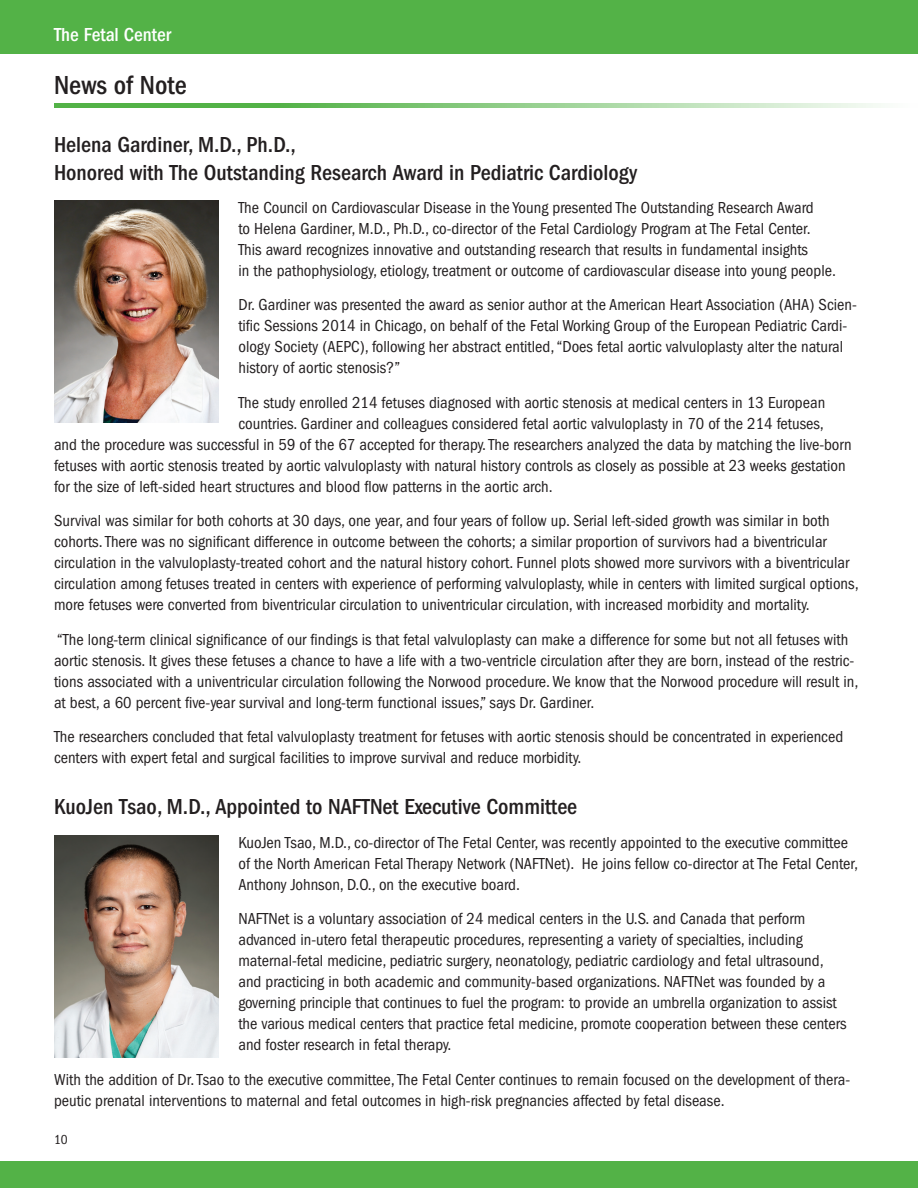
<style>
.page{position:relative;width:918px;height:1188px;background:#fff}
.page>*{position:absolute;margin:0;border:0;box-sizing:border-box;transform-origin:0 0}
.t1{font:500 condensed 27px "Franklin Gothic";color:#231f20}
.t2{font:500 condensed 22.5px/28.5px "Franklin Gothic";color:#231f20}
.t3{font:500 condensed 19.5px "Franklin Gothic";color:#fff}
.t4{font:condensed 16.5px/21px "Franklin Gothic";color:#231f20}
.t5{font:condensed 13.5px "Franklin Gothic";color:#231f20}
</style>
<div class="page">
<div style="left:0;top:0;width:918px;height:54px;background:#53b247"></div>
<img style="left:54px;top:836px;width:164px;height:221px">
<img style="left:54px;top:200px;width:164px;height:222px">
<svg style="left:54px;top:104px;width:827px;height:4px;background:#8ecc86"></svg>
<div style="left:0;top:1161px;width:918px;height:27px;background:#53b247"></div>
<p class="t3" style="left:54px;top:24px;width:119px">The Fetal Center</p>
<p class="t1" style="left:54px;top:70px;width:134px">News of Note</p>
<p class="t2" style="left:54px;top:130px;width:585px">Helena Gardiner, M.D., Ph.D.,<br>Honored with The Outstanding Research Award in Pediatric Cardiology</p>
<p class="t4" style="left:238px;top:197px;width:599px">The Council on Cardiovascular Disease in the Young presented The Outstanding Research Award<br>to Helena Gardiner, M.D., Ph.D., co-director of the Fetal Cardiology Program at The Fetal Center.<br>This award recognizes innovative and outstanding research that results in fundamental insights<br>in the pathophysiology, etiology, treatment or outcome of cardiovascular disease into young people.</p>
<p class="t4" style="left:238px;top:294px;width:620px">Dr. Gardiner was presented the award as senior author at the American Heart Association (AHA) Scien&shy;tific Sessions 2014 in Chicago, on behalf of the Fetal Working Group of the European Pediatric Cardi&shy;ology Society (AEPC), following her abstract entitled, “Does fetal aortic valvuloplasty alter the natural history of aortic stenosis?”</p>
<p class="t4" style="left:238px;top:392px;width:588px">The study enrolled 214 fetuses diagnosed with aortic stenosis at medical centers in 13 European</p>
<p class="t4" style="left:238px;top:413px;width:587px">countries. Gardiner and colleagues considered fetal aortic valvuloplasty in 70 of the 214 fetuses,</p>
<p class="t4" style="left:54px;top:434px;width:799px">and the procedure was successful in 59 of the 67 accepted for therapy. The researchers analyzed the data by matching the live-born</p>
<p class="t4" style="left:54px;top:455px;width:793px">fetuses with aortic stenosis treated by aortic valvuloplasty with natural history controls as closely as possible at 23 weeks gestation</p>
<p class="t4" style="left:54px;top:476px;width:500px">for the size of left-sided heart structures and blood flow patterns in the aortic arch.</p>
<p class="t4" style="left:54px;top:510px;width:806px">Survival was similar for both cohorts at 30 days, one year, and four years of follow up. Serial left-sided growth was similar in both cohorts. There was no significant difference in outcome between the cohorts; a similar proportion of survivors had a biventricular circulation in the valvuloplasty-treated cohort and the natural history cohort. Funnel plots showed more survivors with a biventricular circulation among fetuses treated in centers with experience of performing valvuloplasty, while in centers with limited surgical options, more fetuses were converted from biventricular circulation to univentricular circulation, with increased morbidity and mortality.</p>
<p class="t4" style="left:54px;top:629px;width:806px">“The long-term clinical significance of our findings is that fetal valvuloplasty can make a difference for some but not all fetuses with aortic stenosis. It gives these fetuses a chance to have a life with a two-ventricle circulation after they are born, instead of the restric&shy;tions associated with a univentricular circulation following the Norwood procedure. We know that the Norwood procedure will result in, at best, a 60 percent five-year survival and long-term functional issues,” says Dr. Gardiner.</p>
<p class="t4" style="left:54px;top:726px;width:791px">The researchers concluded that fetal valvuloplasty treatment for fetuses with aortic stenosis should be concentrated in experienced centers with expert fetal and surgical facilities to improve survival and reduce morbidity.</p>
<p class="t2" style="left:54px;top:792px;width:525px">KuoJen Tsao, M.D., Appointed to NAFTNet Executive Committee</p>
<p class="t4" style="left:238px;top:832px;width:621px">KuoJen Tsao, M.D., co-director of The Fetal Center, was recently appointed to the executive committee of the North American Fetal Therapy Network (NAFTNet). He joins fellow co-director at The Fetal Center,<br>Anthony Johnson, D.O., on the executive board.</p>
<p class="t4" style="left:238px;top:909px;width:610px">NAFTNet is a voluntary association of 24 medical centers in the U.S. and Canada that perform advanced in-utero fetal therapeutic procedures, representing a variety of specialties, including maternal-fetal medicine, pediatric surgery, neonatology, pediatric cardiology and fetal ultrasound, and practicing in both academic and community-based organizations. NAFTNet was founded by a governing principle that continues to fuel the program: to provide an umbrella organization to assist the various medical centers that practice fetal medicine, promote cooperation between these centers and foster research in fetal therapy.</p>
<p class="t4" style="left:54px;top:1069px;width:798px">With the addition of Dr. Tsao to the executive committee, The Fetal Center continues to remain focused on the development of thera&shy;peutic prenatal interventions to maternal and fetal outcomes in high-risk pregnancies affected by fetal disease.</p>
<p class="t5" style="left:54px;top:1132px;width:15px">10</p>
</div>
